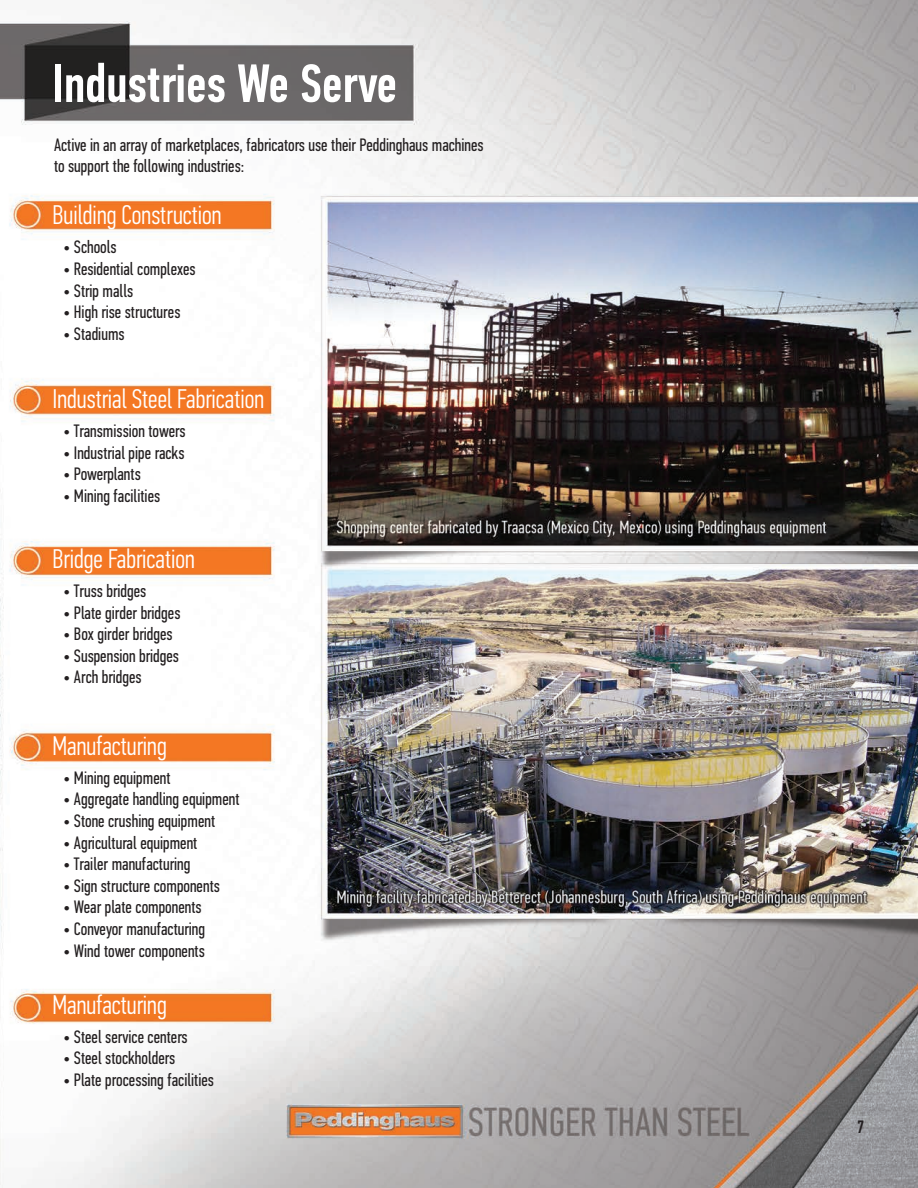
<style>
.page{position:relative;width:918px;height:1188px;background:#fff}
.page>*{position:absolute;margin:0;border:0;box-sizing:border-box;transform-origin:0 0}
.t1{font:500 54px "PF Din Text Comp Pro";color:#fff}
.t2{font:300 27px "PF Din Text Comp Pro";color:#fff}
.t3{font:18px/21.6px "PF Din Text Comp Pro";color:#231f20}
.t4{font:500 18px "PF Din Text Comp Pro";color:#231f20}
</style>
<div class="page">
<img style="left:0;top:0;width:918px;height:1188px">
<p class="t1" style="left:52px;top:52px;width:346px">Industries We Serve</p>
<p class="t3" style="left:54px;top:134px;width:431px">Active in an array of marketplaces, fabricators use their Peddinghaus machines to support the following industries:</p>
<p class="t2" style="left:52px;top:200px;width:171px">Building Construction</p>
<p class="t3" style="left:63px;top:237px;width:55px">• Schools</p>
<p class="t3" style="left:63px;top:258px;width:134px">• Residential complexes</p>
<p class="t3" style="left:63px;top:280px;width:72px">• Strip malls</p>
<p class="t3" style="left:63px;top:302px;width:119px">• High rise structures</p>
<p class="t3" style="left:63px;top:323px;width:63px">• Stadiums</p>
<p class="t2" style="left:52px;top:383px;width:213px">Industrial Steel Fabrication</p>
<p class="t3" style="left:63px;top:420px;width:124px">• Transmission towers</p>
<p class="t3" style="left:63px;top:442px;width:123px">• Industrial pipe racks</p>
<p class="t3" style="left:63px;top:464px;width:79px">• Powerplants</p>
<p class="t3" style="left:63px;top:485px;width:99px">• Mining facilities</p>
<p class="t2" style="left:52px;top:543px;width:144px">Bridge Fabrication</p>
<p class="t3" style="left:63px;top:580px;width:85px">• Truss bridges</p>
<p class="t3" style="left:63px;top:602px;width:119px">• Plate girder bridges</p>
<p class="t3" style="left:63px;top:623px;width:111px">• Box girder bridges</p>
<p class="t3" style="left:63px;top:645px;width:117px">• Suspension bridges</p>
<p class="t3" style="left:63px;top:667px;width:80px">• Arch bridges</p>
<p class="t2" style="left:52px;top:730px;width:116px">Manufacturing</p>
<p class="t3" style="left:63px;top:767px;width:109px">• Mining equipment</p>
<p class="t3" style="left:63px;top:789px;width:178px">• Aggregate handling equipment</p>
<p class="t3" style="left:63px;top:810px;width:154px">• Stone crushing equipment</p>
<p class="t3" style="left:63px;top:832px;width:136px">• Agricultural equipment</p>
<p class="t3" style="left:63px;top:853px;width:129px">• Trailer manufacturing</p>
<p class="t3" style="left:63px;top:875px;width:158px">• Sign structure components</p>
<p class="t3" style="left:63px;top:897px;width:140px">• Wear plate components</p>
<p class="t3" style="left:63px;top:918px;width:144px">• Conveyor manufacturing</p>
<p class="t3" style="left:63px;top:940px;width:143px">• Wind tower components</p>
<p class="t2" style="left:52px;top:989px;width:116px">Manufacturing</p>
<p class="t3" style="left:63px;top:1026px;width:126px">• Steel service centers</p>
<p class="t3" style="left:63px;top:1048px;width:114px">• Steel stockholders</p>
<p class="t3" style="left:63px;top:1069px;width:153px">• Plate processing facilities</p>
<p class="t4" style="left:857px;top:1117px;width:9px">7</p>
</div>
